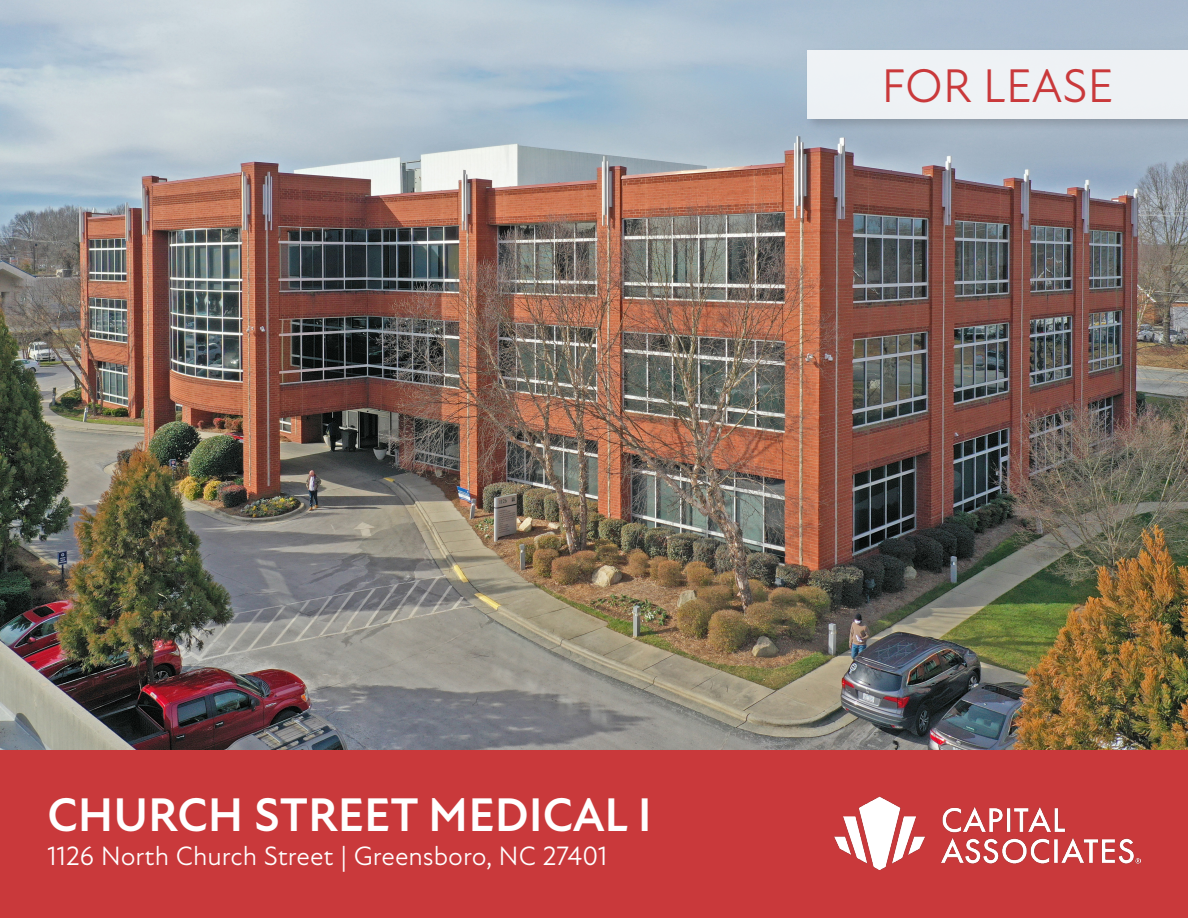
<style>
.page{position:relative;width:1188px;height:918px;background:#fff}
.page>*{position:absolute;margin:0;border:0;box-sizing:border-box;transform-origin:0 0}
.t1{font:700 48px "New Atten";color:#fff}
.t2{font:48px "New Atten";color:#c9393b}
.t3{font:27px "New Atten";color:#fff}
</style>
<div class="page">
<img style="left:0;top:0;width:1188px;height:751px">
<div style="left:0;top:751px;width:1188px;height:167px;background:#c9393b"></div>
<img style="left:835px;top:797px;width:305px;height:73px">
<div style="left:804px;top:46px;width:384px;height:86px;background:#231f20;opacity:.25"></div>
<div style="left:807px;top:50px;width:381px;height:69px;background:#eef1f5"></div>
<p class="t2" style="left:882px;top:58px;width:234px">FOR LEASE</p>
<p class="t1" style="left:48px;top:787px;width:606px">CHURCH STREET MEDICAL I</p>
<p class="t3" style="left:48px;top:840px;width:561px">1126 North Church Street | Greensboro, NC 27401</p>
</div>
